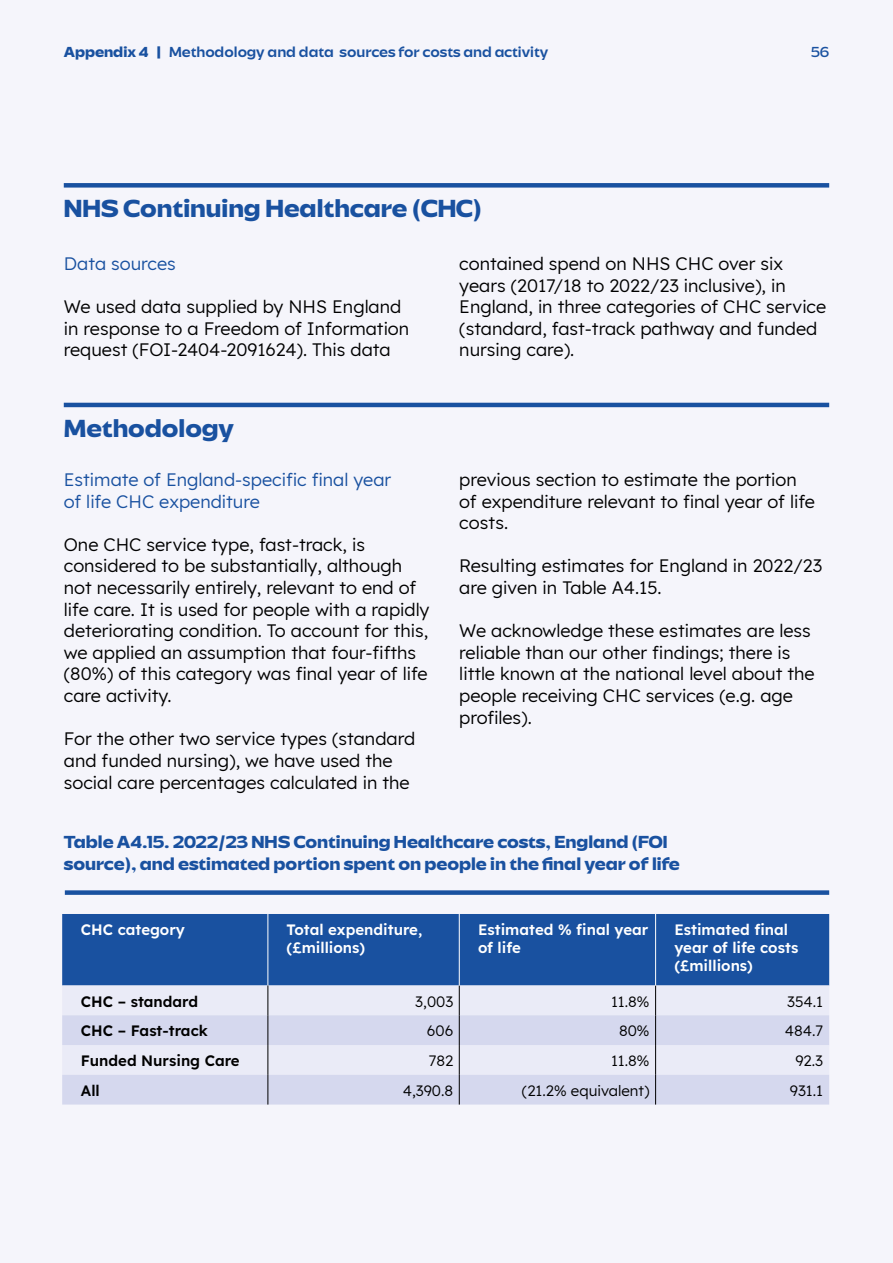
<style>
.page{position:relative;width:893px;height:1263px;background:#f5f5fb}
.page>*{position:absolute;margin:0;border:0;box-sizing:border-box;transform-origin:0 0}
.t1{font:800 expanded 25.5px "Savior Sans";color:#1951a0}
.t2{font:18px/21.6px "Lexend";color:#000}
.t3{font:800 expanded 18px/22.5px "Savior Sans";color:#1951a0}
.t4{font:18px/21.6px "Lexend";color:#1951a0}
.t5{font:600 15px/18px "Lexend";color:#fff}
.t6{font:15px "Lexend";color:#000}
.t7{font:500 expanded 15px "Savior Sans";color:#1951a0}
.t8{font:600 15px "Lexend";color:#000}
.t9{font:expanded 15px "Savior Sans";color:#1951a0}
.s1{font-weight:800}
</style>
<div class="page">
<div style="left:65px;top:890px;width:764px;height:5px;background:#1951a0"></div>
<div style="left:62px;top:914px;width:767px;height:71px;background:#1951a0"></div>
<div style="left:62px;top:985px;width:767px;height:30px;background:#eaebf7"></div>
<svg style="left:62px;top:1015px;width:767px;height:89px;fill:#d5d8ee"></svg>
<hr style="left:268px;top:1015px;width:1px;height:30px;background:#000">
<hr style="left:268px;top:1045px;width:1px;height:30px;background:#000">
<svg style="left:268px;top:1075px;width:1px;height:29px"></svg>
<hr style="left:459px;top:985px;width:1px;height:30px;background:#000">
<hr style="left:459px;top:1015px;width:1px;height:30px;background:#000">
<hr style="left:459px;top:1045px;width:1px;height:30px;background:#000">
<svg style="left:459px;top:1075px;width:1px;height:29px"></svg>
<hr style="left:655px;top:985px;width:1px;height:30px;background:#000">
<hr style="left:655px;top:1015px;width:1px;height:30px;background:#000">
<hr style="left:655px;top:1045px;width:1px;height:30px;background:#000">
<svg style="left:655px;top:1075px;width:1px;height:29px"></svg>
<hr style="left:655px;top:914px;width:1px;height:71px;background:#fff">
<hr style="left:268px;top:914px;width:1px;height:71px;background:#fff">
<hr style="left:459px;top:914px;width:1px;height:71px;background:#fff">
<hr style="left:268px;top:985px;width:1px;height:30px;background:#000">
<div style="left:64px;top:183px;width:765px;height:5px;background:#1951a0"></div>
<hr style="left:64px;top:403px;width:765px;height:4px;background:#1951a0">
<p class="t7" style="left:64px;top:43px;width:486px"><span class="s1">Appendix 4 |</span> Methodology and data sources for costs and activity</p>
<p class="t9" style="left:811px;top:43px;width:20px">56</p>
<h1 class="t1" style="left:64px;top:193px;width:419px">NHS Continuing Healthcare (CHC)</h1>
<p class="t4" style="left:64px;top:252px;width:113px">Data sources</p>
<p class="t2" style="left:64px;top:295px;width:347px">We used data supplied by NHS England in response to a Freedom of Information request (FOI-2404-2091624). This data</p>
<h1 class="t1" style="left:64px;top:413px;width:172px">Methodology</h1>
<p class="t4" style="left:64px;top:468px;width:329px">Estimate of England-specific final year of life CHC expenditure</p>
<p class="t2" style="left:64px;top:532px;width:367px">One CHC service type, fast-track, is considered to be substantially, although not necessarily entirely, relevant to end of life care. It is used for people with a rapidly deteriorating condition. To account for this, we applied an assumption that four-fifths (80%) of this category was final year of life care activity.</p>
<p class="t2" style="left:64px;top:727px;width:353px">For the other two service types (standard and funded nursing), we have used the social care percentages calculated in the</p>
<p class="t2" style="left:459px;top:252px;width:368px">contained spend on NHS CHC over six years (2017/18 to 2022/23 inclusive), in England, in three categories of CHC service (standard, fast-track pathway and funded nursing care).</p>
<p class="t2" style="left:459px;top:468px;width:357px">previous section to estimate the portion of expenditure relevant to final year of life costs.</p>
<p class="t2" style="left:459px;top:554px;width:364px">Resulting estimates for England in 2022/23 are given in Table A4.15.</p>
<p class="t2" style="left:459px;top:619px;width:357px">We acknowledge these estimates are less reliable than our other findings; there is little known at the national level about the people receiving CHC services (e.g. age profiles).</p>
<p class="t3" style="left:64px;top:830px;width:617px">Table A4.15. 2022/23 NHS Continuing Healthcare costs, England (FOI source), and estimated portion spent on people in the final year of life</p>
<p class="t5" style="left:81px;top:920px;width:106px">CHC category</p>
<p class="t5" style="left:287px;top:920px;width:137px">Total expenditure, (£millions)</p>
<p class="t5" style="left:478px;top:920px;width:172px">Estimated % final year of life</p>
<p class="t5" style="left:674px;top:920px;width:126px">Estimated final year of life costs (£millions)</p>
<p class="t8" style="left:81px;top:990px;width:119px">CHC – standard</p>
<p class="t6" style="left:415px;top:990px;width:39px">3,003</p>
<p class="t6" style="left:611px;top:990px;width:40px">11.8%</p>
<p class="t6" style="left:787px;top:990px;width:38px">354.1</p>
<p class="t8" style="left:81px;top:1019px;width:128px">CHC – Fast-track</p>
<p class="t6" style="left:427px;top:1020px;width:28px">606</p>
<p class="t6" style="left:619px;top:1020px;width:32px">80%</p>
<p class="t6" style="left:785px;top:1020px;width:40px">484.7</p>
<p class="t8" style="left:81px;top:1049px;width:160px">Funded Nursing Care</p>
<p class="t6" style="left:429px;top:1050px;width:26px">782</p>
<p class="t6" style="left:611px;top:1050px;width:40px">11.8%</p>
<p class="t6" style="left:795px;top:1050px;width:29px">92.3</p>
<p class="t8" style="left:81px;top:1079px;width:20px">All</p>
<p class="t6" style="left:403px;top:1080px;width:52px">4,390.8</p>
<p class="t6" style="left:522px;top:1080px;width:129px">(21.2% equivalent)</p>
<p class="t6" style="left:790px;top:1080px;width:35px">931.1</p>
</div>
